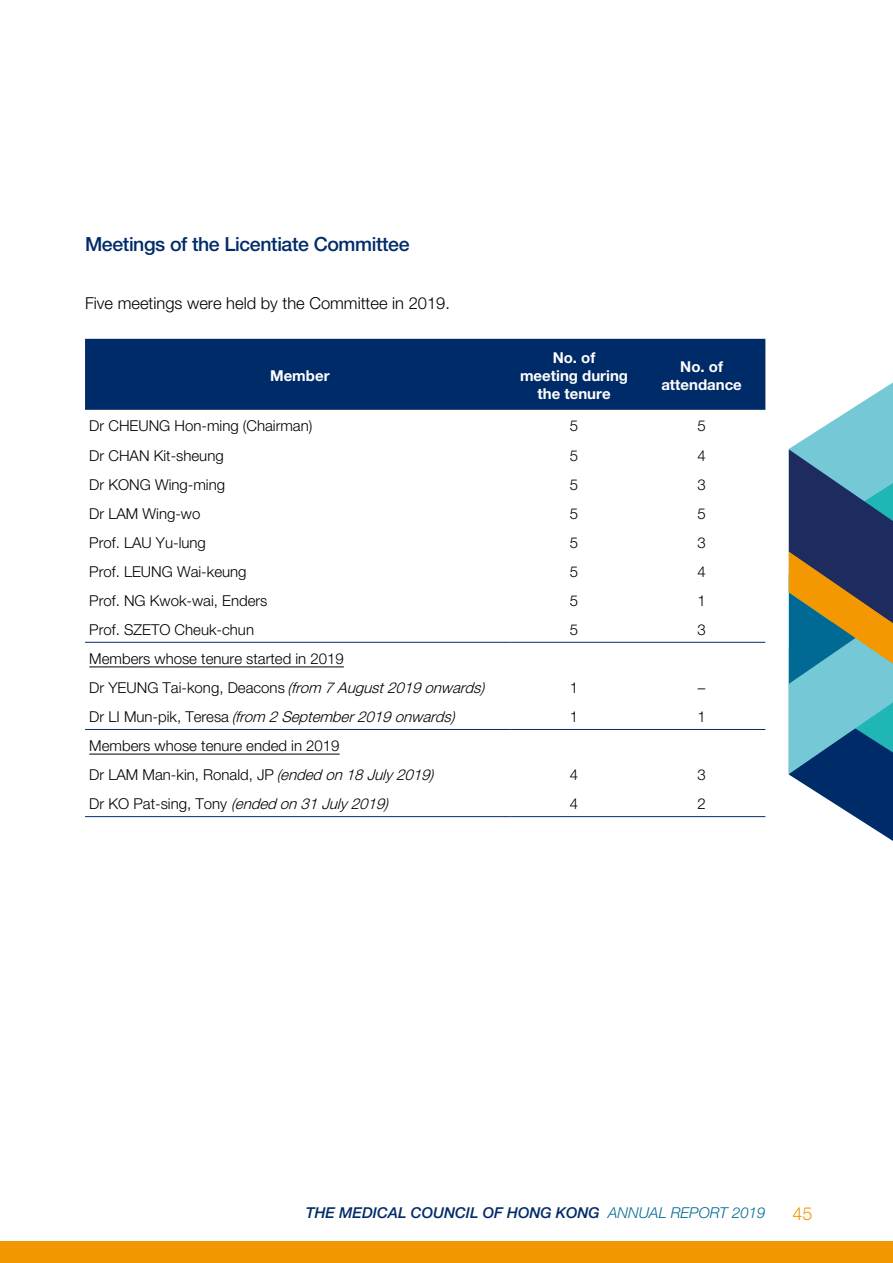
<style>
.page{position:relative;width:893px;height:1263px;background:#fff}
.page>*{position:absolute;margin:0;border:0;box-sizing:border-box;transform-origin:0 0}
._02_H2{font:500 19.5px "Helvetica Neue LT Std";letter-spacing:-.02em;color:#002b69}
.t1{font:300 18px "Helvetica Neue LT Std";color:#f39700}
._00_txt{font:300 16.5px "Helvetica Neue LT Std";color:#000}
._50_Table_txt{font:300 15px "Helvetica Neue LT Std";color:#000}
._50_Table_txt-2{font:italic 300 15px "Helvetica Neue LT Std";color:#000}
._52_Table_head{font:700 15px/18px "Helvetica Neue LT Std";color:#fff;text-align:center}
.t2{font:italic 500 15px "Helvetica Neue LT Std";color:#002b69}
.s1{font-style:normal}
.s2{font-style:italic}
.s3{font-weight:300;color:#006a94}
</style>
<div class="page">
<svg style="left:789px;top:382px;width:104px;height:459px;background:#678d9a"></svg>
<div style="left:0;top:1242px;width:893px;height:21px;background:#f39700"></div>
<div style="left:85px;top:339px;width:680px;height:71px;background:#002b69"></div>
<hr style="left:85px;top:816px;width:425px;height:1px;background:#002b69">
<hr style="left:510px;top:816px;width:128px;height:1px;background:#002b69">
<hr style="left:638px;top:816px;width:127px;height:1px;background:#002b69">
<hr style="left:85px;top:642px;width:425px;height:1px;background:#002b69">
<hr style="left:510px;top:642px;width:128px;height:1px;background:#002b69">
<hr style="left:638px;top:642px;width:127px;height:1px;background:#002b69">
<hr style="left:85px;top:729px;width:425px;height:1px;background:#002b69">
<hr style="left:510px;top:729px;width:128px;height:1px;background:#002b69">
<hr style="left:638px;top:729px;width:127px;height:1px;background:#002b69">
<hr style="left:89px;top:666px;width:255px;height:1px;background:#000">
<hr style="left:89px;top:754px;width:251px;height:1px;background:#000">
<p class="_02_H2" style="left:85px;top:233px;width:326px">Meetings of the Licentiate Committee</p>
<p class="_00_txt" style="left:85px;top:293px;width:366px">Five meetings were held by the Committee in 2019.</p>
<p class="_52_Table_head" style="left:270px;top:367px;width:61px">Member</p>
<p class="_52_Table_head" style="left:553px;top:349px;width:44px">No. of</p>
<p class="_52_Table_head" style="left:520px;top:367px;width:110px">meeting during the tenure</p>
<p class="_52_Table_head" style="left:680px;top:358px;width:44px">No. of</p>
<p class="_52_Table_head" style="left:661px;top:376px;width:82px">attendance</p>
<p class="_50_Table_txt" style="left:89px;top:417px;width:225px">Dr CHEUNG Hon-ming (Chairman)</p>
<p class="_50_Table_txt" style="left:570px;top:417px;width:10px">5</p>
<p class="_50_Table_txt" style="left:697px;top:417px;width:10px">5</p>
<p class="_50_Table_txt" style="left:89px;top:446px;width:136px">Dr CHAN Kit-sheung</p>
<p class="_50_Table_txt" style="left:570px;top:446px;width:10px">5</p>
<p class="_50_Table_txt" style="left:697px;top:446px;width:10px">4</p>
<p class="_50_Table_txt" style="left:89px;top:475px;width:137px">Dr KONG Wing-ming</p>
<p class="_50_Table_txt" style="left:570px;top:475px;width:10px">5</p>
<p class="_50_Table_txt" style="left:697px;top:475px;width:10px">3</p>
<p class="_50_Table_txt" style="left:89px;top:504px;width:113px">Dr LAM Wing-wo</p>
<p class="_50_Table_txt" style="left:570px;top:504px;width:10px">5</p>
<p class="_50_Table_txt" style="left:697px;top:504px;width:10px">5</p>
<p class="_50_Table_txt" style="left:89px;top:533px;width:118px">Prof. LAU Yu-lung</p>
<p class="_50_Table_txt" style="left:570px;top:533px;width:10px">5</p>
<p class="_50_Table_txt" style="left:697px;top:533px;width:10px">3</p>
<p class="_50_Table_txt" style="left:89px;top:562px;width:159px">Prof. LEUNG Wai-keung</p>
<p class="_50_Table_txt" style="left:570px;top:562px;width:10px">5</p>
<p class="_50_Table_txt" style="left:697px;top:562px;width:10px">4</p>
<p class="_50_Table_txt" style="left:89px;top:591px;width:180px">Prof. NG Kwok-wai, Enders</p>
<p class="_50_Table_txt" style="left:570px;top:591px;width:10px">5</p>
<p class="_50_Table_txt" style="left:697px;top:591px;width:10px">1</p>
<p class="_50_Table_txt" style="left:89px;top:620px;width:166px">Prof. SZETO Cheuk-chun</p>
<p class="_50_Table_txt" style="left:570px;top:620px;width:10px">5</p>
<p class="_50_Table_txt" style="left:697px;top:620px;width:10px">3</p>
<p class="_50_Table_txt" style="left:89px;top:649px;width:256px">Members whose tenure started in 2019</p>
<p class="_50_Table_txt-2" style="left:89px;top:678px;width:397px"><span class="s1">D r Y E U N G Ta i - ko n g , D eac o n s</span> (from 7August2019onwards)</p>
<p class="_50_Table_txt" style="left:570px;top:678px;width:10px">1</p>
<p class="_50_Table_txt" style="left:698px;top:678px;width:9px">–</p>
<p class="_50_Table_txt-2" style="left:89px;top:707px;width:368px"><span class="s1">D r L I M u n - p i k , T e r e s a</span> (from 2September2019onwards)</p>
<p class="_50_Table_txt" style="left:570px;top:707px;width:10px">1</p>
<p class="_50_Table_txt" style="left:697px;top:707px;width:10px">1</p>
<p class="_50_Table_txt" style="left:89px;top:736px;width:252px">Members whose tenure ended in 2019</p>
<p class="_50_Table_txt" style="left:89px;top:766px;width:346px">Dr LAM Man-kin, Ronald, JP <span class="s2">(endedon18July 2019)</span></p>
<p class="_50_Table_txt" style="left:570px;top:766px;width:10px">4</p>
<p class="_50_Table_txt" style="left:697px;top:766px;width:10px">3</p>
<p class="_50_Table_txt-2" style="left:89px;top:795px;width:301px"><span class="s1">D r KO P at - s i n g , To n y</span> (endedon31July 2019)</p>
<p class="_50_Table_txt" style="left:570px;top:795px;width:10px">4</p>
<p class="_50_Table_txt" style="left:697px;top:795px;width:10px">2</p>
<p class="t2" style="left:306px;top:1204px;width:461px">THE MEDICAL COUNCIL OF HONG KONG <span class="s3">ANNUAL REPORT 2019</span></p>
<p class="t1" style="left:792px;top:1202px;width:22px">45</p>
</div>
